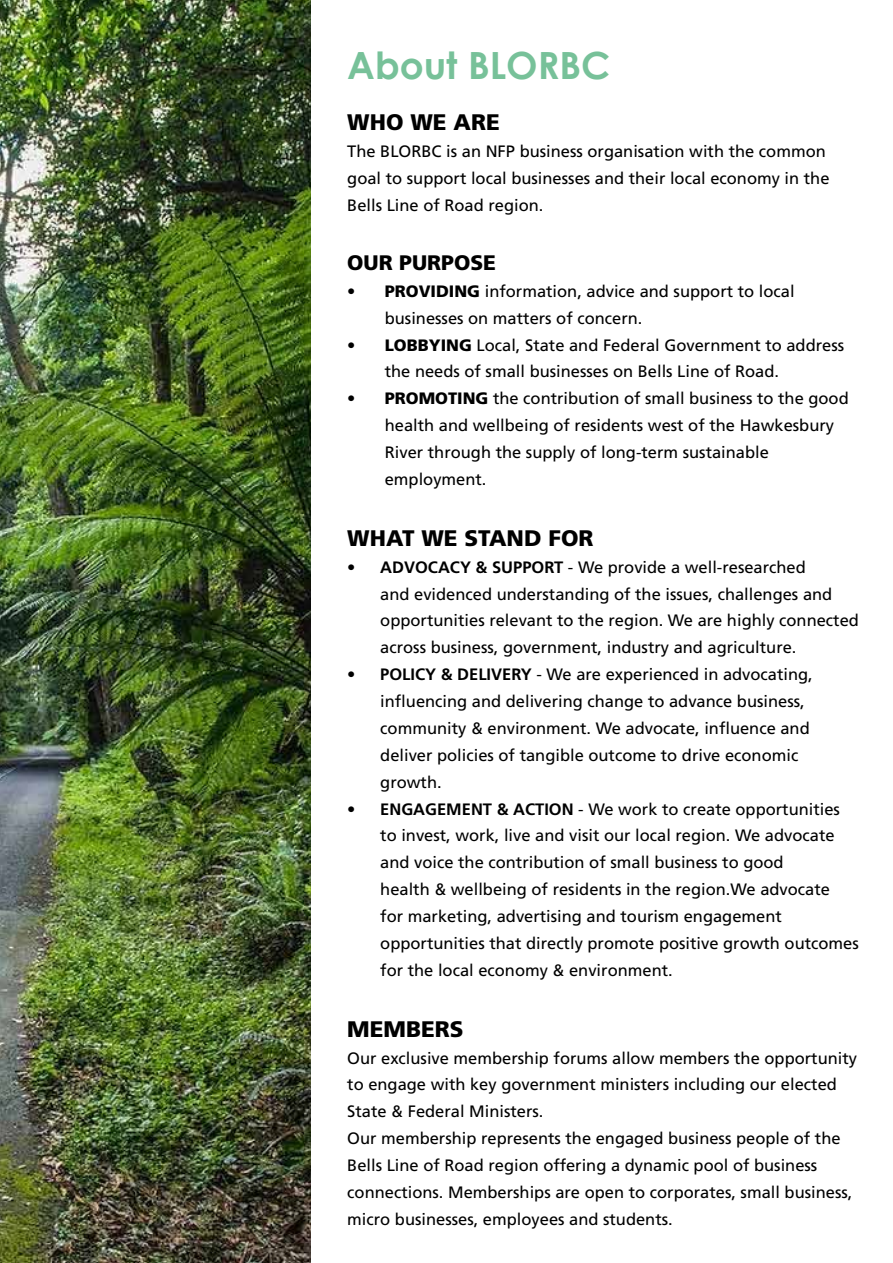
<style>
.page{position:relative;width:893px;height:1263px;background:#fff}
.page>*{position:absolute;margin:0;border:0;box-sizing:border-box;transform-origin:0 0}
.t1{font:700 37.5px "Century Gothic";color:#77c199}
.t2{font:900 22.5px "Frutiger LT Std";color:#000}
.t3{font:900 21px "Frutiger LT Std";color:#000}
.t4{font:16.5px/26.8px "Frutiger LT Std";color:#000}
.s1{font-weight:900}
.s2{font-weight:700}
</style>
<div class="page">
<img style="left:0;top:0;width:310px;height:1263px">
<h1 class="t1" style="left:347px;top:37px;width:265px">About BLORBC</h1>
<h2 class="t2" style="left:347px;top:109px;width:154px">WHO WE ARE</h2>
<p class="t4" style="left:347px;top:138px;width:484px">The BLORBC is an NFP business organisation with the common goal to support local businesses and their local economy in the<br>Bells Line of Road region.</p>
<p class="t3" style="left:347px;top:250px;width:150px">OUR PURPOSE</p>
<p class="t4" style="left:385px;top:278px;width:411px;text-indent:-38px"><span class="s1">• PROVIDING</span> information, advice and support to local businesses on matters of concern.</p>
<p class="t4" style="left:385px;top:331px;width:461px;text-indent:-38px"><span class="s1">• LOBBYING</span> Local, State and Federal Government to address the needs of small businesses on Bells Line of Road.</p>
<p class="t4" style="left:385px;top:385px;width:465px;text-indent:-38px"><span class="s1">• PROMOTING</span> the contribution of small business to the good health and wellbeing of residents west of the Hawkesbury River through the supply of long-term sustainable employment.</p>
<h2 class="t2" style="left:347px;top:524px;width:248px">WHAT WE STAND FOR</h2>
<p class="t4" style="left:380px;top:554px;width:480px;text-indent:-33px"><span class="s2">• ADVOCACY &amp; SUPPORT</span> - We provide a well-researched<br>and evidenced understanding of the issues, challenges and opportunities relevant to the region. We are highly connected across business, government, industry and agriculture.</p>
<p class="t4" style="left:380px;top:661px;width:434px;text-indent:-33px"><span class="s2">• POLICY &amp; DELIVERY</span> - We are experienced in advocating, influencing and delivering change to advance business, community &amp; environment. We advocate, influence and deliver policies of tangible outcome to drive economic growth.</p>
<p class="t4" style="left:380px;top:795px;width:480px;text-indent:-33px"><span class="s2">• ENGAGEMENT &amp; ACTION</span> - We work to create opportunities to invest, work, live and visit our local region. We advocate and voice the contribution of small business to good<br>health &amp; wellbeing of residents in the region.We advocate<br>for marketing, advertising and tourism engagement opportunities that directly promote positive growth outcomes for the local economy &amp; environment.</p>
<h2 class="t2" style="left:347px;top:1015px;width:118px">MEMBERS</h2>
<p class="t4" style="left:347px;top:1044px;width:511px">Our exclusive membership forums allow members the opportunity to engage with key government ministers including our elected State &amp; Federal Ministers.<br>Our membership represents the engaged business people of the Bells Line of Road region offering a dynamic pool of business connections. Memberships are open to corporates, small business, micro businesses, employees and students.</p>
</div>
